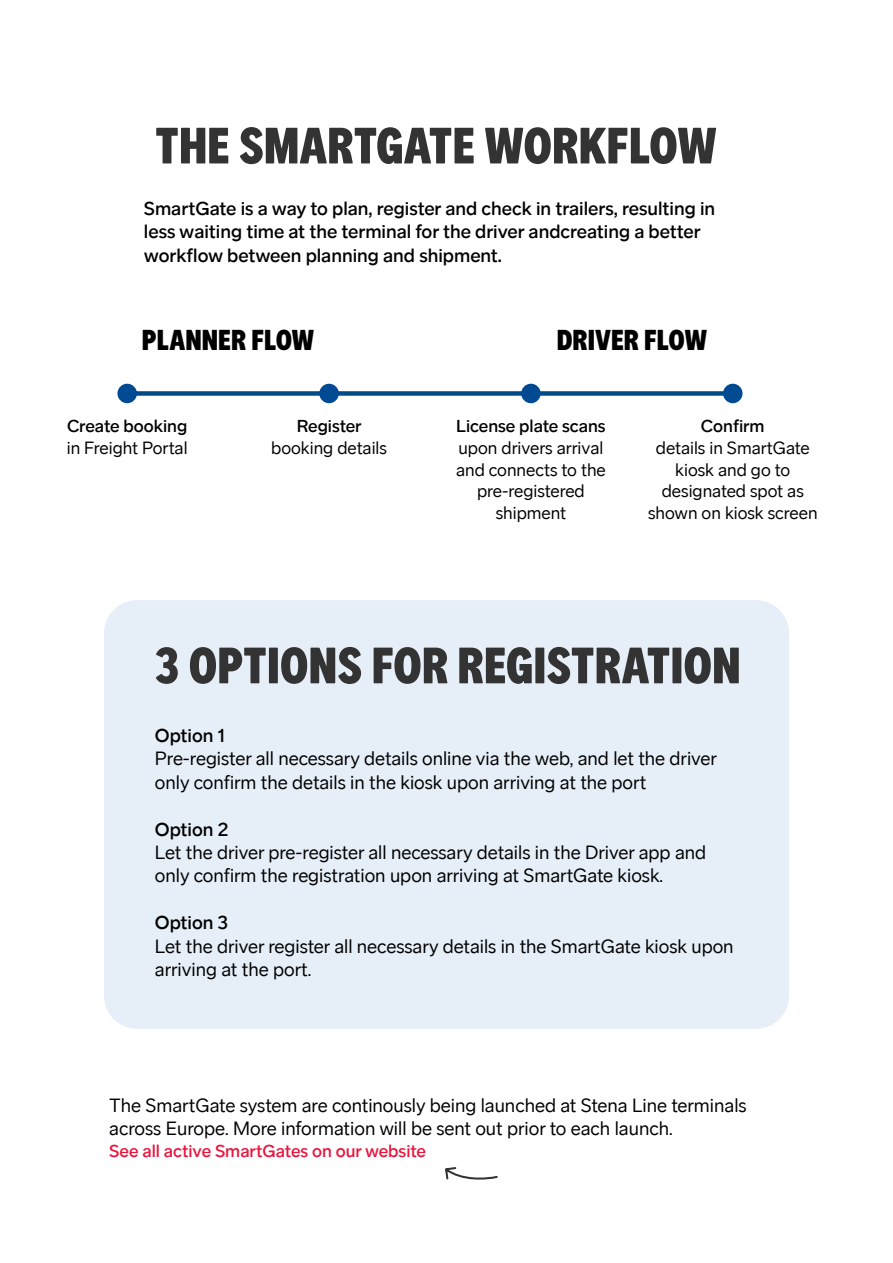
<style>
.page{position:relative;width:893px;height:1263px;background:#fff}
.page>*{position:absolute;margin:0;border:0;box-sizing:border-box;transform-origin:0 0}
.SG_Heading_1{font:52.5px "Stena Sans Display";color:#333}
.SG_Heading_2{font:30px "Stena Sans Display";color:#000}
.t1{font:19.5px/23.4px "Stena Sans";color:#000}
.t2{font:500 19.5px/23.4px "Stena Sans";color:#000}
.t3{font:18px/21.6px "Stena Sans";color:#000;text-align:center}
.t4{font:500 18px "Stena Sans";color:#000}
.t5{font:500 18px "Stena Sans";color:#ea143d}
</style>
<div class="page">
<div style="left:104px;top:600px;width:685px;height:429px;background:#e6eef8;border-radius:33px"></div>
<div style="left:127px;top:391px;width:404px;height:5px;background:#004b85"></div>
<div style="left:531px;top:391px;width:202px;height:5px;background:#004b85"></div>
<div style="left:117px;top:384px;width:20px;height:19px;background:#004a93;border-radius:50%"></div>
<div style="left:319px;top:384px;width:20px;height:19px;background:#004a93;border-radius:50%"></div>
<div style="left:521px;top:384px;width:20px;height:19px;background:#004a93;border-radius:50%"></div>
<div style="left:723px;top:384px;width:19px;height:19px;background:#004a93;border-radius:50%"></div>
<svg style="left:445px;top:1167px;width:53px;height:13px"></svg>
<p class="SG_Heading_1" style="left:155px;top:120px;width:564px">THE SMARTGATE WORKFLOW</p>
<p class="t2" style="left:144px;top:196px;width:573px">SmartGate is a way to plan, register and check in trailers, resulting in less waiting time at the terminal for the driver andcreating a better workflow between planning and shipment.</p>
<p class="SG_Heading_2" style="left:142px;top:325px;width:174px">PLANNER FLOW</p>
<p class="SG_Heading_2" style="left:557px;top:325px;width:152px">DRIVER FLOW</p>
<p class="t4" style="left:67px;top:416px;width:122px">Create booking</p>
<p class="t3" style="left:67px;top:437px;width:122px">in Freight Portal</p>
<p class="t4" style="left:297px;top:416px;width:66px">Register</p>
<p class="t3" style="left:271px;top:437px;width:117px">booking details</p>
<p class="t4" style="left:456px;top:416px;width:151px">License plate scans</p>
<p class="t3" style="left:456px;top:437px;width:151px">upon drivers arrival and connects to the pre-registered shipment</p>
<p class="t4" style="left:701px;top:416px;width:65px">Confirm</p>
<p class="t3" style="left:648px;top:437px;width:171px">details in SmartGate kiosk and go to designated spot as shown on kiosk screen</p>
<p class="SG_Heading_1" style="left:155px;top:640px;width:587px">3 OPTIONS FOR REGISTRATION</p>
<p class="t2" style="left:155px;top:724px;width:72px">Option 1</p>
<p class="t1" style="left:155px;top:747px;width:563px">Pre-register all necessary details online via the web, and let the driver only confirm the details in the kiosk upon arriving at the port</p>
<p class="t2" style="left:155px;top:817px;width:75px">Option 2</p>
<p class="t1" style="left:155px;top:841px;width:553px">Let the driver pre-register all necessary details in the Driver app and only confirm the registration upon arriving at SmartGate kiosk.</p>
<p class="t2" style="left:155px;top:911px;width:75px">Option 3</p>
<p class="t1" style="left:155px;top:934px;width:580px">Let the driver register all necessary details in the SmartGate kiosk upon arriving at the port.</p>
<p class="t1" style="left:109px;top:1093px;width:639px">The SmartGate system are continously being launched at Stena Line terminals across Europe. More information will be sent out prior to each launch.</p>
<p class="t5" style="left:109px;top:1140px;width:318px">See all active SmartGates on our website</p>
</div>
